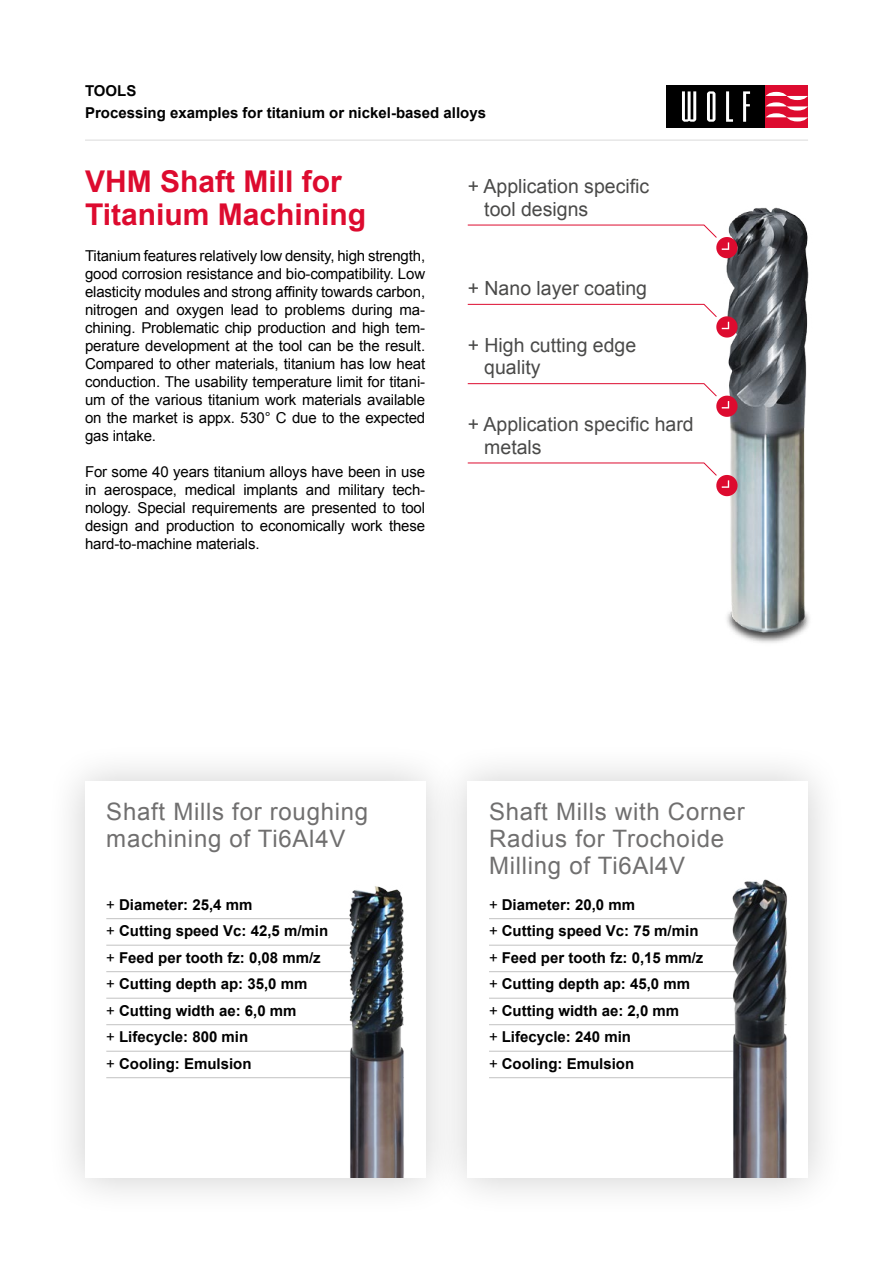
<style>
.page{position:relative;width:893px;height:1263px;background:#fff}
.page>*{position:absolute;margin:0;border:0;box-sizing:border-box;transform-origin:0 0}
.t1{font:700 30px/33px "Arial";color:#dd0b2f}
.t2{font:24px/27px "Arial";letter-spacing:.03em;color:#706f6f}
.t3{font:19.5px/22.5px "Arial";color:#4a4a49}
.t4{font:15px/18px "Arial";letter-spacing:-.01em;color:#000;text-align:justify}
.t5{font:700 15px/26.5px "Arial";color:#000}
.s1{font-weight:400}
</style>
<div class="page">
<img style="left:693px;top:207px;width:116px;height:436px">
<div style="left:46px;top:742px;width:419px;height:475px;background:#000;opacity:.2"></div>
<div style="left:85px;top:781px;width:340px;height:397px;background:#fff"></div>
<div style="left:428px;top:742px;width:420px;height:475px;background:#000;opacity:.2"></div>
<div style="left:468px;top:781px;width:340px;height:397px;background:#fff"></div>
<hr style="left:106px;top:918px;width:298px;height:1px;background:#c2c2c2">
<hr style="left:106px;top:945px;width:298px;height:1px;background:#c2c2c2">
<hr style="left:106px;top:971px;width:298px;height:1px;background:#c2c2c2">
<hr style="left:106px;top:998px;width:298px;height:1px;background:#c2c2c2">
<hr style="left:106px;top:1024px;width:298px;height:1px;background:#c2c2c2">
<hr style="left:106px;top:1051px;width:298px;height:1px;background:#c2c2c2">
<hr style="left:106px;top:1077px;width:298px;height:1px;background:#c2c2c2">
<hr style="left:489px;top:918px;width:298px;height:1px;background:#c2c2c2">
<hr style="left:489px;top:945px;width:298px;height:1px;background:#c2c2c2">
<hr style="left:489px;top:971px;width:298px;height:1px;background:#c2c2c2">
<hr style="left:489px;top:998px;width:298px;height:1px;background:#c2c2c2">
<hr style="left:489px;top:1024px;width:298px;height:1px;background:#c2c2c2">
<hr style="left:489px;top:1051px;width:298px;height:1px;background:#c2c2c2">
<hr style="left:489px;top:1077px;width:298px;height:1px;background:#c2c2c2">
<hr style="left:85px;top:140px;width:723px;height:1px;background:#dadada">
<svg style="left:467px;top:224px;width:272px;height:35px"></svg>
<svg style="left:467px;top:304px;width:272px;height:35px"></svg>
<svg style="left:467px;top:383px;width:272px;height:35px"></svg>
<svg style="left:467px;top:462px;width:272px;height:35px"></svg>
<img style="left:684px;top:819px;width:149px;height:359px">
<img style="left:301px;top:819px;width:150px;height:359px">
<div style="left:666px;top:85px;width:100px;height:43px;background:#000"></div>
<div style="left:766px;top:85px;width:42px;height:43px;background:#dd0b2f"></div>
<svg style="left:682px;top:91px;width:14px;height:31px"></svg>
<svg style="left:707px;top:91px;width:8px;height:31px"></svg>
<svg style="left:726px;top:91px;width:7px;height:31px"></svg>
<svg style="left:743px;top:91px;width:7px;height:31px"></svg>
<svg style="left:766px;top:92px;width:42px;height:29px"></svg>
<p class="t5" style="left:85px;top:80px;width:402px;line-height:22.5px">TOOLS<br>Processing examples for titanium or nickel-based alloys</p>
<h1 class="t1" style="left:85px;top:166px;width:283px">VHM Shaft Mill for<br>Titanium Machining</h1>
<p class="t4" style="left:85px;top:247px;width:342px">Titanium features relatively low density, high strength, good corrosion resistance and bio-compatibility. Low elasticity modules and strong affinity towards carbon, nitrogen and oxygen lead to problems during ma&shy;chining. Problematic chip production and high tem&shy;perature development at the tool can be the result.<br>Compared to other materials, titanium has low heat conduction. The usability temperature limit for titani&shy;um of the various titanium work materials available on the market is appx. 530° C due to the expected gas intake.</p>
<p class="t4" style="left:85px;top:463px;width:342px">For some 40 years titanium alloys have been in use in aerospace, medical implants and military tech&shy;nology. Special requirements are presented to tool design and production to economically work these hard-to-machine materials.</p>
<h3 class="t3" style="left:484px;top:175px;width:167px;text-indent:-16px">+ Application specific tool designs</h3>
<h3 class="t3" style="left:468px;top:277px;width:181px">+ Nano layer coating</h3>
<h3 class="t3" style="left:484px;top:334px;width:154px;text-indent:-16px">+ High cutting edge quality</h3>
<h3 class="t3" style="left:484px;top:413px;width:211px;text-indent:-16px">+ Application specific hard metals</h3>
<h2 class="t2" style="left:106px;top:798px;width:263px">Shaft Mills for roughing machining of Ti6Al4V</h2>
<p class="t5" style="left:106px;top:892px;width:223px"><span class="s1">+</span> Diameter: 25,4 mm<br><span class="s1">+</span> Cutting speed Vc: 42,5 m/min <span class="s1">+</span> Feed per tooth fz: 0,08 mm/z <span class="s1">+</span> Cutting depth ap: 35,0 mm<br><span class="s1">+</span> Cutting width ae: 6,0 mm<br><span class="s1">+</span> Lifecycle: 800 min<br><span class="s1">+</span> Cooling: Emulsion</p>
<h2 class="t2" style="left:489px;top:798px;width:257px">Shaft Mills with Corner<br>Radius for Trochoide<br>Milling of Ti6Al4V</h2>
<p class="t5" style="left:489px;top:892px;width:216px"><span class="s1">+</span> Diameter: 20,0 mm<br><span class="s1">+</span> Cutting speed Vc: 75 m/min <span class="s1">+</span> Feed per tooth fz: 0,15 mm/z <span class="s1">+</span> Cutting depth ap: 45,0 mm<br><span class="s1">+</span> Cutting width ae: 2,0 mm<br><span class="s1">+</span> Lifecycle: 240 min<br><span class="s1">+</span> Cooling: Emulsion</p>
</div>
